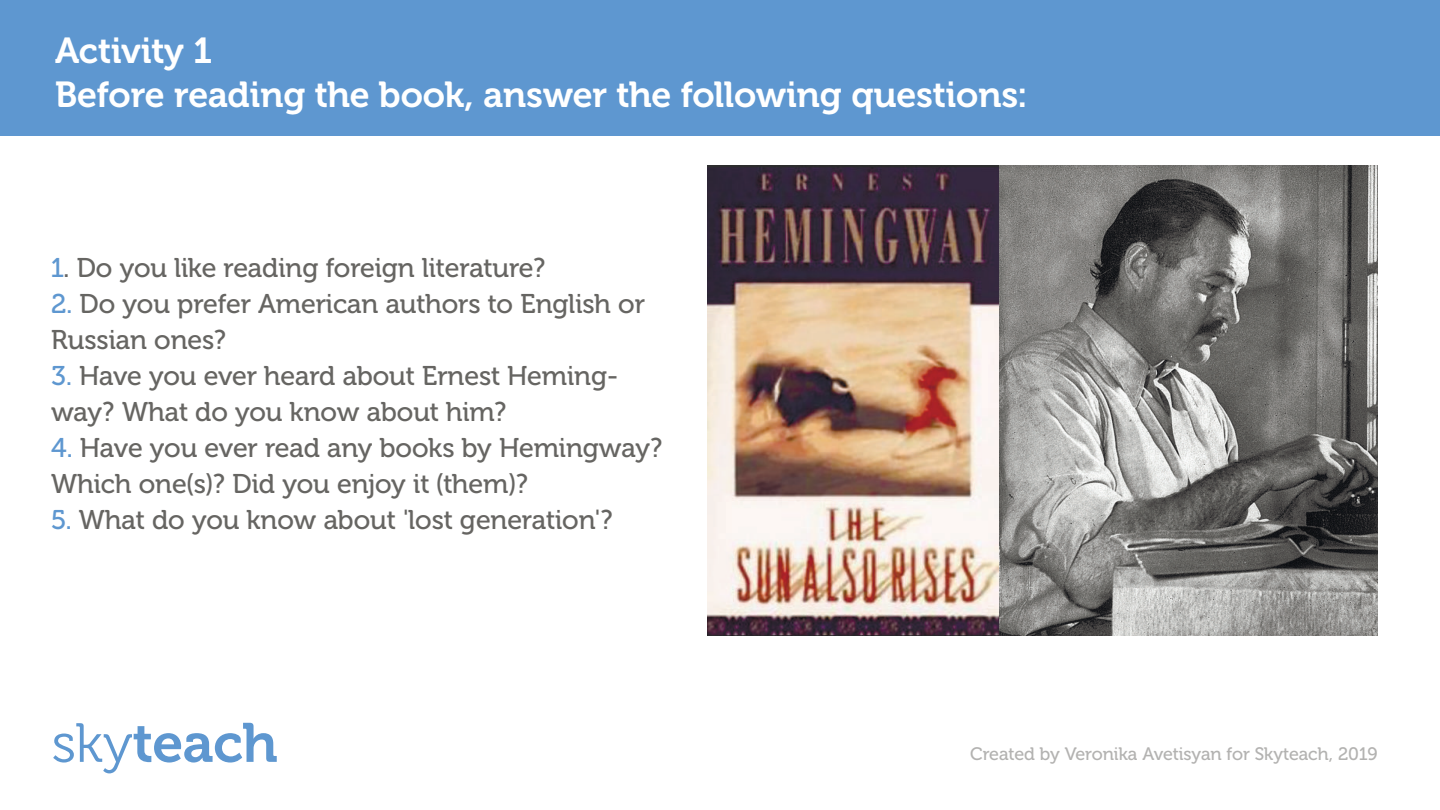
<style>
.page{position:relative;width:1440px;height:810px;background:#fff}
.page>*{position:absolute;margin:0;border:0;box-sizing:border-box;transform-origin:0 0}
.t1{font:36px/43.2px "Museo Cyrl 700";color:#fff}
.t2{font:27px/36px "Museo Cyrl 500";color:#666562}
.t3{font:18px "Museo Cyrl 500";color:#666562}
.s1{color:#5e97d0}
</style>
<div class="page">
<div style="left:0;top:0;width:1440px;height:136px;background:#5e97d0"></div>
<svg style="left:53px;top:723px;width:224px;height:50px"></svg>
<img style="left:707px;top:165px;width:671px;height:471px">
<h1 class="t1" style="left:55px;top:30px;width:973px">Activity 1<br>Before reading the book, answer the following questions:</h1>
<p class="t2" style="left:51px;top:250px;width:496px"><span class="s1">1</span>. Do you like reading foreign literature?</p>
<p class="t2" style="left:51px;top:286px;width:595px"><span class="s1">2.</span> Do you prefer American authors to English or<br>Russian ones?</p>
<p class="t2" style="left:51px;top:358px;width:569px"><span class="s1">3.</span> Have you ever heard about Ernest Heming&shy;way? What do you know about him?</p>
<p class="t2" style="left:51px;top:430px;width:613px"><span class="s1">4.</span> Have you ever read any books by Hemingway?<br>Which one(s)? Did you enjoy it (them)?</p>
<p class="t2" style="left:51px;top:502px;width:564px"><span class="s1">5.</span> What do you know about 'lost generation'?</p>
<p class="t3" style="left:970px;top:744px;width:409px">Created by Veronika Avetisyan for Skyteach, 2019</p>
</div>
